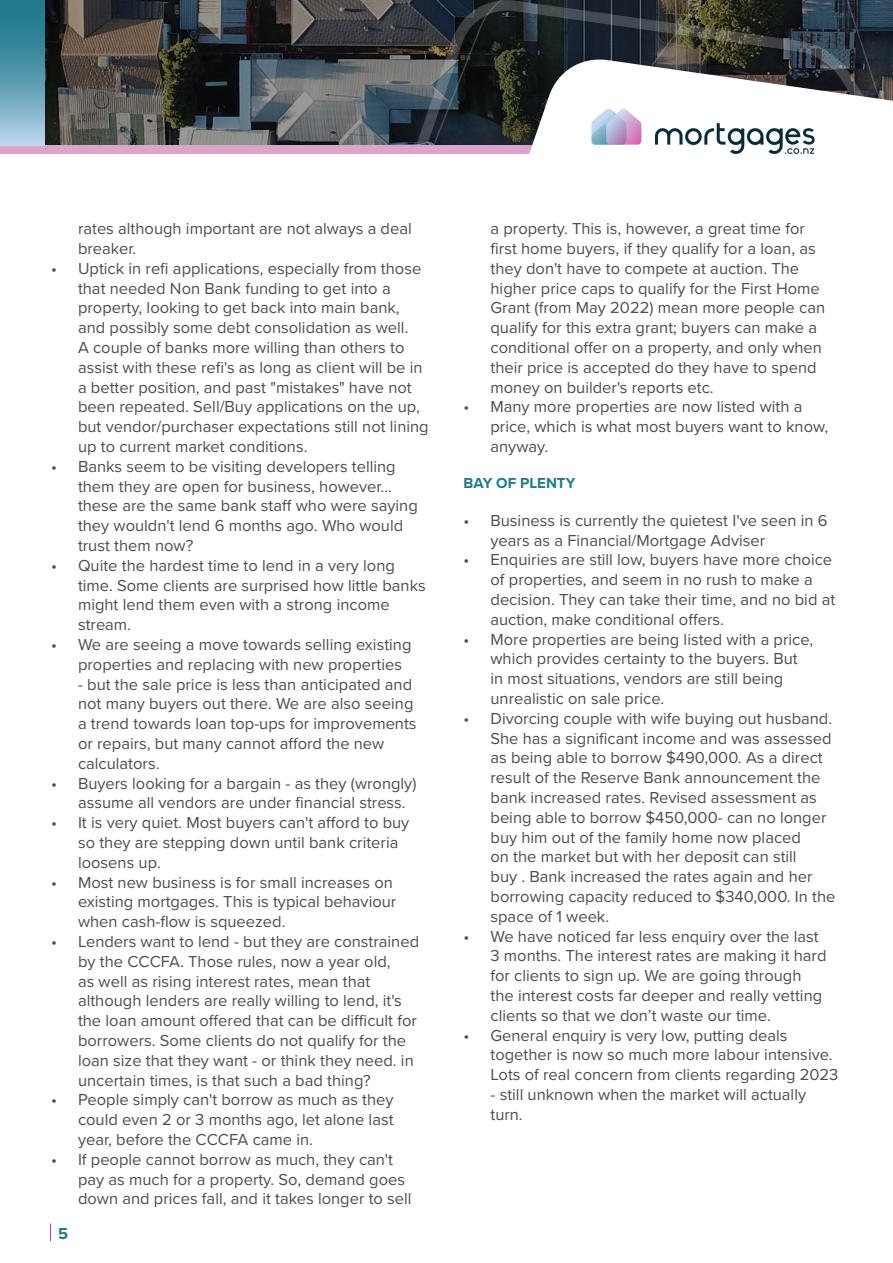
<style>
.page{position:relative;width:893px;height:1263px;background:#fff}
.page>*{position:absolute;margin:0;border:0;box-sizing:border-box;transform-origin:0 0}
.t1{font:16.5px/19.8px "Proxima Nova";color:#4c4e4e}
.t2{font:700 16.5px "Proxima Nova";color:#217a8c}
.Copy{font:700 15px "Proxima Nova";color:#217a8c}
</style>
<div class="page">
<svg style="left:50px;top:1223px;width:1px;height:18px"></svg>
<img style="left:45px;top:0;width:300px;height:146px">
<svg style="left:345px;top:0;width:132px;height:146px;background:#454b50"></svg>
<div style="left:0;top:146px;width:893px;height:8px;background:#dca4c9"></div>
<svg style="left:0;top:0;width:45px;height:146px;background:#5b9cb1"></svg>
<svg style="left:477px;top:0;width:416px;height:56px;background:#2d3436"></svg>
<svg style="left:450px;top:56px;width:443px;height:98px"></svg>
<img style="left:587px;top:99px;width:232px;height:55px">
<p class="t1" style="left:78px;top:218px;width:335px">rates although important are not always a deal breaker.</p>
<p class="t1" style="left:78px;top:258px;width:352px;text-indent:-27px">• Uptick in refi applications, especially from those that needed Non Bank funding to get into a property, looking to get back into main bank, and possibly some debt consolidation as well.<br>A couple of banks more willing than others to assist with these refi's as long as client will be in a better position, and past "mistakes" have not been repeated. Sell/Buy applications on the up, but vendor/purchaser expectations still not lining up to current market conditions.</p>
<p class="t1" style="left:78px;top:456px;width:341px;text-indent:-27px">• Banks seem to be visiting developers telling them they are open for business, however... these are the same bank staff who were saying they wouldn't lend 6 months ago. Who would trust them now?</p>
<p class="t1" style="left:78px;top:555px;width:349px;text-indent:-27px">• Quite the hardest time to lend in a very long time. Some clients are surprised how little banks might lend them even with a strong income stream.</p>
<p class="t1" style="left:78px;top:634px;width:335px;text-indent:-27px">• We are seeing a move towards selling existing properties and replacing with new properties</p>
<p class="t1" style="left:78px;top:673px;width:340px">- but the sale price is less than anticipated and not many buyers out there. We are also seeing a trend towards loan top-ups for improvements or repairs, but many cannot afford the new calculators.</p>
<p class="t1" style="left:78px;top:772px;width:340px;text-indent:-27px">• Buyers looking for a bargain - as they (wrongly) assume all vendors are under financial stress.</p>
<p class="t1" style="left:78px;top:812px;width:333px;text-indent:-27px">• It is very quiet. Most buyers can't afford to buy so they are stepping down until bank criteria loosens up.</p>
<p class="t1" style="left:78px;top:871px;width:320px;text-indent:-27px">• Most new business is for small increases on existing mortgages. This is typical behaviour when cash-flow is squeezed.</p>
<p class="t1" style="left:78px;top:931px;width:343px;text-indent:-27px">• Lenders want to lend - but they are constrained by the CCCFA. Those rules, now a year old,<br>as well as rising interest rates, mean that although lenders are really willing to lend, it's the loan amount offered that can be difficult for borrowers. Some clients do not qualify for the loan size that they want - or think they need. in uncertain times, is that such a bad thing?</p>
<p class="t1" style="left:78px;top:1089px;width:317px;text-align:justify;text-indent:-27px">• People simply can't borrow as much as they could even 2 or 3 months ago, let alone last year, before the CCCFA came in.</p>
<p class="t1" style="left:78px;top:1149px;width:335px;text-indent:-27px">• If people cannot borrow as much, they can't pay as much for a property. So, demand goes down and prices fall, and it takes longer to sell</p>
<p class="t2" style="left:58px;top:1221px;width:12px">5</p>
<p class="t1" style="left:490px;top:218px;width:336px">a property. This is, however, a great time for first home buyers, if they qualify for a loan, as they don't have to compete at auction. The higher price caps to qualify for the First Home Grant (from May 2022) mean more people can qualify for this extra grant; buyers can make a conditional offer on a property, and only when their price is accepted do they have to spend money on builder's reports etc.</p>
<p class="t1" style="left:490px;top:396px;width:339px;text-indent:-27px">• Many more properties are now listed with a price, which is what most buyers want to know, anyway.</p>
<p class="Copy" style="left:463px;top:472px;width:113px">BAY OF PLENTY</p>
<p class="t1" style="left:490px;top:510px;width:339px;text-indent:-27px">• Business is currently the quietest I've seen in 6 years as a Financial/Mortgage Adviser</p>
<p class="t1" style="left:490px;top:549px;width:346px;text-indent:-27px">• Enquiries are still low, buyers have more choice of properties, and seem in no rush to make a decision. They can take their time, and no bid at auction, make conditional offers.</p>
<p class="t1" style="left:490px;top:628px;width:324px;text-indent:-27px">• More properties are being listed with a price, which provides certainty to the buyers. But in most situations, vendors are still being unrealistic on sale price.</p>
<p class="t1" style="left:490px;top:708px;width:346px;text-indent:-27px">• Divorcing couple with wife buying out husband.<br>She has a significant income and was assessed as being able to borrow $490,000. As a direct result of the Reserve Bank announcement the bank increased rates. Revised assessment as being able to borrow $450,000- can no longer buy him out of the family home now placed<br>on the market but with her deposit can still<br>buy . Bank increased the rates again and her borrowing capacity reduced to $340,000. In the space of 1 week.</p>
<p class="t1" style="left:490px;top:925px;width:338px;text-indent:-27px">• We have noticed far less enquiry over the last 3 months. The interest rates are making it hard for clients to sign up. We are going through the interest costs far deeper and really vetting clients so that we don’t waste our time.</p>
<p class="t1" style="left:490px;top:1024px;width:349px;text-indent:-27px">• General enquiry is very low, putting deals together is now so much more labour intensive.<br>Lots of real concern from clients regarding 2023</p>
<p class="t1" style="left:490px;top:1084px;width:317px">- still unknown when the market will actually turn.</p>
</div>
